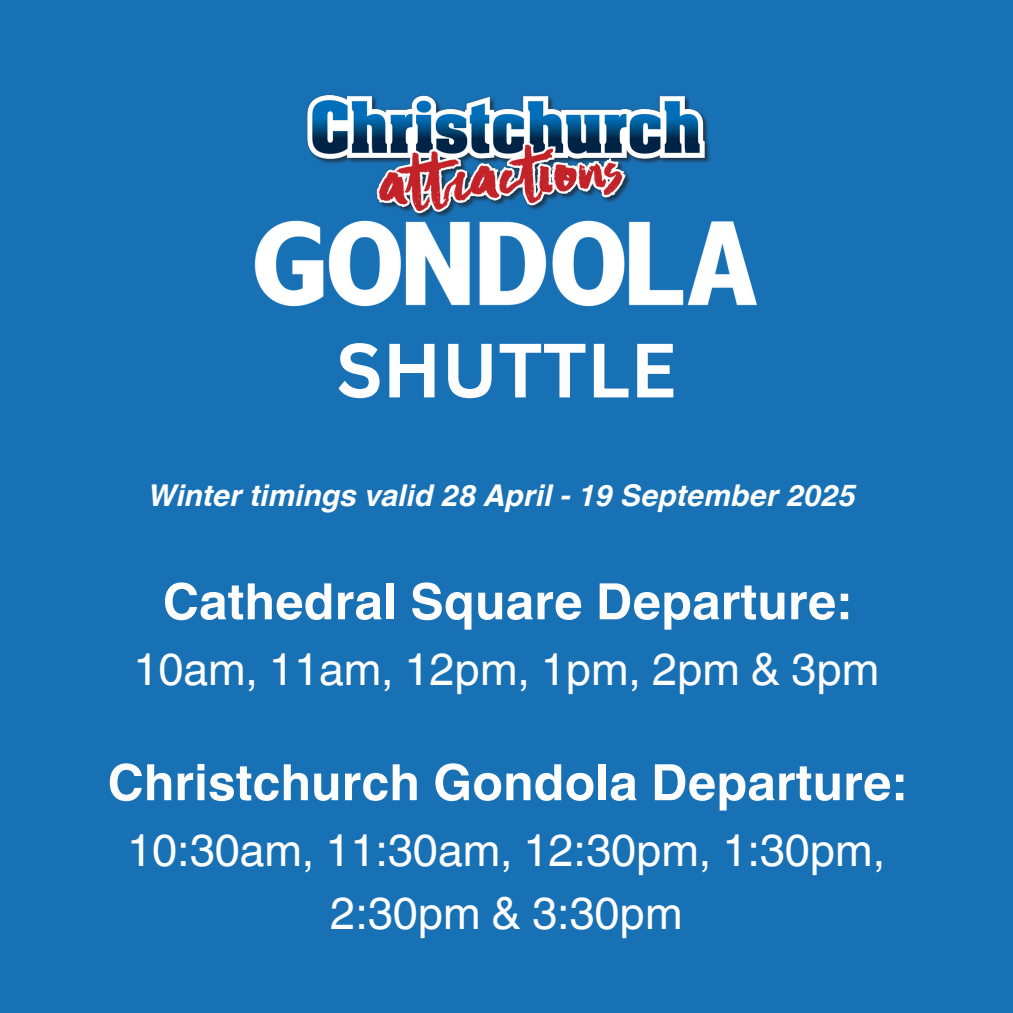
<style>
.page{position:relative;width:1013px;height:1013px;background:#fff}
.page>*{position:absolute;margin:0;border:0;box-sizing:border-box;transform-origin:0 0}
.t1{font:700 75px "Canva Sans";color:#fdfdfd}
.t2{font:700 50px "Helvetica World";color:#fdfdfd}
.t3{font:45px/62.8px "Helvetica World";color:#fdfdfd;text-align:center}
.t4{font:italic 700 30px "Helvetica World";color:#fdfdfd}
</style>
<div class="page">
<div style="left:0;top:0;width:1012px;height:1012px;background:#1871b5"></div>
<img style="left:254px;top:94px;width:503px;height:213px">
<p class="t1" style="left:336px;top:317px;width:341px">SHUTTLE</p>
<h2 class="t4" style="left:148px;top:471px;width:709px">Winter timings valid 28 April - 19 September 2025</h2>
<p class="t2" style="left:163px;top:560px;width:688px">Cathedral Square Departure:</p>
<p class="t3" style="left:133px;top:638px;width:747px">10am, 11am, 12pm, 1pm, 2pm &amp; 3pm</p>
<h1 class="t2" style="left:108px;top:741px;width:799px">Christchurch Gondola Departure:</h1>
<h1 class="t3" style="left:127px;top:819px;width:759px">10:30am, 11:30am, 12:30pm, 1:30pm,<br>2:30pm &amp; 3:30pm</h1>
</div>
